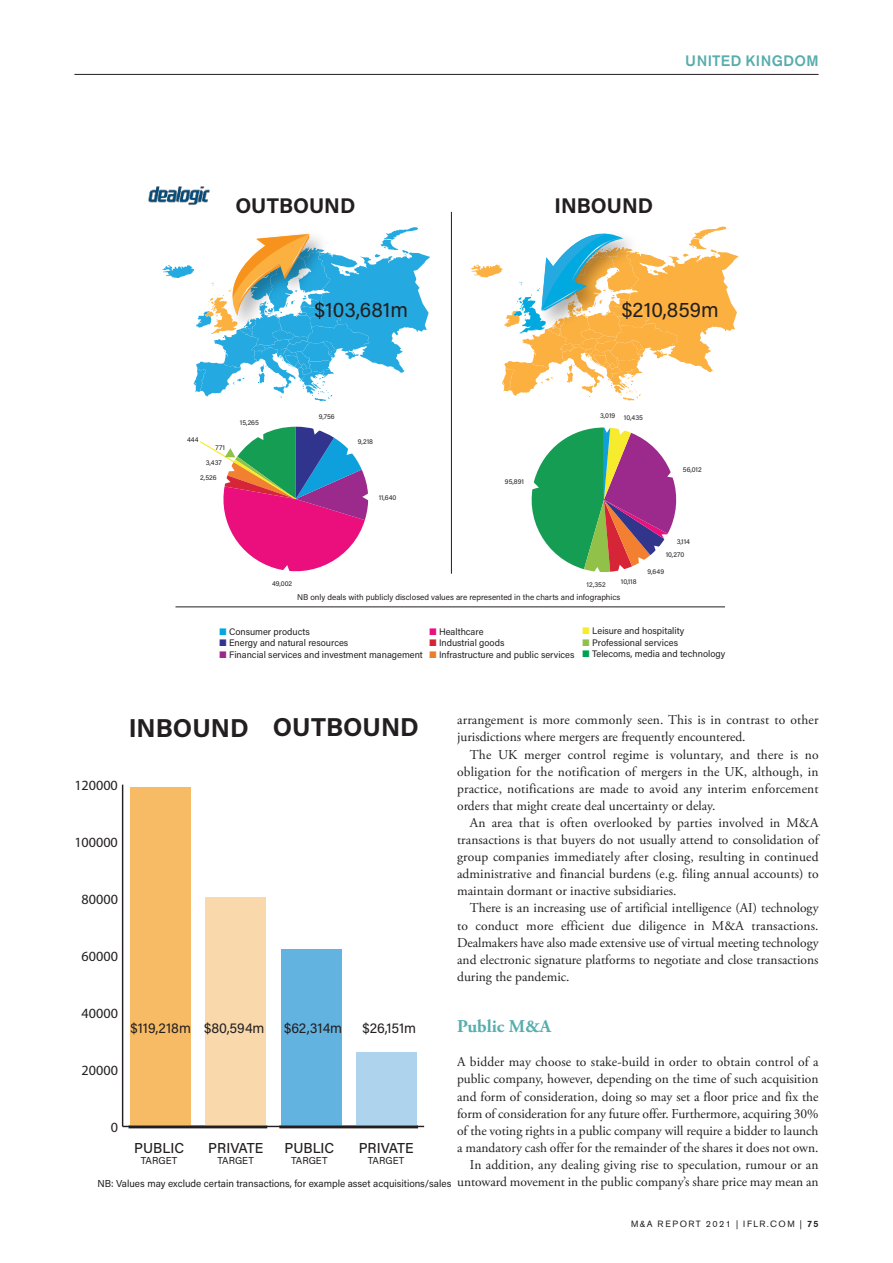
<style>
.page{position:relative;width:893px;height:1263px;background:#fff}
.page>*{position:absolute;margin:0;border:0;box-sizing:border-box;transform-origin:0 0}
.t1{font:700 25.95px "Acumin Pro";color:#231f20}
.t2{font:21.3px "Acumin Pro";color:#231f20}
.t3{font:700 21.3px "Acumin Pro";color:#231f20}
.t4{font:700 18px "Adobe Garamond Pro";color:#58adad}
.t5{font:500 15px "Akzidenz Grotesk BE";letter-spacing:.02em;color:#58adad}
.t6{font:14.4px "Acumin Pro";color:#231f20}
.t7{font:500 14.4px "Acumin Pro";color:#231f20}
.t8{font:14.1px "Myriad Pro";color:#231f20}
.t9{font:13.5px/17.1px "Adobe Garamond Pro";color:#231f20;text-align:justify}
.t10{font:10.05px "Acumin Pro";color:#231f20}
.t11{font:9.45px "Acumin Pro";color:#231f20}
.t12{font:9px "Akzidenz Grotesk BE";letter-spacing:.17em;color:#231f20}
.t13{font:8.25px "Acumin Pro";color:#231f20}
.t14{font:7.05px/13.5px "Acumin Pro";letter-spacing:.005em;color:#231f20}
.s1{color:#00a9e0}
.s2{color:#323291}
.s3{color:#9c288d}
.s4{color:#eb0e7e}
.s5{color:#d62335}
.s6{color:#ec7e27}
.s7{color:#f8eb28}
.s8{color:#91bf4a}
.s9{color:#00a055}
.s10{font-weight:500}
</style>
<div class="page">
<hr style="left:74px;top:74px;width:745px;height:1px;background:#231f20">
<hr style="left:123px;top:1126px;width:301px;height:1px;background:#231f20">
<hr style="left:122px;top:785px;width:1px;height:341px;background:#231f20">
<div style="left:130px;top:787px;width:60px;height:339px;background:#f7bb66"></div>
<div style="left:206px;top:897px;width:60px;height:229px;background:#f9d8ac"></div>
<div style="left:281px;top:949px;width:60px;height:177px;background:#62b3e0"></div>
<div style="left:356px;top:1052px;width:61px;height:74px;background:#aed3ed"></div>
<hr style="left:129px;top:1125px;width:138px;height:3px;background:#231f20">
<hr style="left:279px;top:1125px;width:139px;height:3px;background:#231f20">
<svg style="left:162px;top:227px;width:268px;height:174px"></svg>
<svg style="left:471px;top:226px;width:268px;height:174px"></svg>
<svg style="left:531px;top:427px;width:146px;height:145px"></svg>
<img style="left:148px;top:186px;width:62px;height:19px">
<svg style="left:200px;top:426px;width:169px;height:146px"></svg>
<p class="t5" style="left:685px;top:55px;width:135px">UNITED KINGDOM</p>
<h2 class="t3" style="left:235px;top:198px;width:121px">OUTBOUND</h2>
<h2 class="t3" style="left:554px;top:198px;width:100px">INBOUND</h2>
<h2 class="t2" style="left:314px;top:302px;width:95px">$103,681m</h2>
<h2 class="t2" style="left:622px;top:301px;width:99px">$210,859m</h2>
<p class="t14" style="left:187px;top:433px;width:13px">444</p>
<p class="t14" style="left:215px;top:441px;width:11px">771</p>
<p class="t14" style="left:206px;top:456px;width:18px">3,437</p>
<p class="t14" style="left:200px;top:472px;width:18px">2,526</p>
<p class="t14" style="left:240px;top:416px;width:21px">15,265</p>
<p class="t14" style="left:319px;top:410px;width:17px">9,756</p>
<p class="t14" style="left:600px;top:409px;width:17px">3,019</p>
<p class="t14" style="left:358px;top:435px;width:17px">9,218</p>
<p class="t14" style="left:624px;top:411px;width:21px">10,435</p>
<p class="t14" style="left:379px;top:491px;width:19px">11,640</p>
<p class="t14" style="left:505px;top:476px;width:21px">95,891</p>
<p class="t14" style="left:683px;top:463px;width:20px">56,012</p>
<p class="t14" style="left:272px;top:578px;width:22px">49,002</p>
<p class="t14" style="left:587px;top:579px;width:21px">12,352</p>
<p class="t14" style="left:621px;top:576px;width:17px">10,118</p>
<p class="t13" style="left:297px;top:594px;width:325px">NB only deals with publicly disclosed values are represented in the charts and infographics</p>
<p class="t14" style="left:666px;top:535px;width:26px;text-indent:11px">3,114<br>10,270</p>
<p class="t14" style="left:648px;top:565px;width:18px">9,649</p>
<p class="t11" style="left:220px;top:628px;width:92px"><span class="s1">■</span> Consumer products</p>
<p class="t11" style="left:220px;top:639px;width:130px"><span class="s2">■</span> Energy and natural resources</p>
<p class="t11" style="left:220px;top:651px;width:205px"><span class="s3">■</span> Financial services and investment management</p>
<p class="t11" style="left:429px;top:628px;width:56px"><span class="s4">■</span> Healthcare</p>
<p class="t11" style="left:429px;top:639px;width:76px"><span class="s5">■</span> Industrial goods</p>
<p class="t11" style="left:429px;top:651px;width:147px"><span class="s6">■</span> Infrastructure and public services</p>
<p class="t11" style="left:583px;top:627px;width:103px"><span class="s7">■</span> Leisure and hospitality</p>
<p class="t11" style="left:583px;top:639px;width:97px"><span class="s8">■</span> Professional services</p>
<p class="t11" style="left:583px;top:650px;width:144px"><span class="s9">■</span> Telecoms, media and technology</p>
<p class="t9" style="left:457px;top:713px;width:363px">arrangement is more commonly seen. This is in contrast to other jurisdictions where mergers are frequently encountered.</p>
<p class="t9" style="left:457px;top:747px;width:363px;text-indent:13px">The UK merger control regime is voluntary, and there is no obligation for the notification of mergers in the UK, although, in practice, notifications are made to avoid any interim enforcement orders that might create deal uncertainty or delay.</p>
<p class="t9" style="left:457px;top:815px;width:363px;text-indent:13px">An area that is often overlooked by parties involved in M&amp;A transactions is that buyers do not usually attend to consolidation of group companies immediately after closing, resulting in continued administrative and financial burdens (e.g. filing annual accounts) to maintain dormant or inactive subsidiaries.</p>
<p class="t9" style="left:457px;top:901px;width:363px;text-indent:13px">There is an increasing use of artificial intelligence (AI) technology to conduct more efficient due diligence in M&amp;A transactions.<br>Dealmakers have also made extensive use of virtual meeting technology and electronic signature platforms to negotiate and close transactions during the pandemic.</p>
<h3 class="t4" style="left:457px;top:1019px;width:96px">Public M&amp;A</h3>
<p class="t9" style="left:457px;top:1055px;width:363px;text-align:right">A bidder may choose to stake-build in order to obtain control of a public company, however, depending on the time of such acquisition and form of consideration, doing so may set a floor price and fix the form of consideration for any future offer. Furthermore, acquiring 30% of the voting rights in a public company will require a bidder to launch a mandatory cash offer for the remainder of the shares it does not own.<br>In addition, any dealing giving rise to speculation, rumour or an untoward movement in the public company’s share price may mean an</p>
<h1 class="t1" style="left:129px;top:717px;width:292px">INBOUND OUTBOUND</h1>
<p class="t8" style="left:74px;top:780px;width:45px">120000</p>
<p class="t8" style="left:74px;top:837px;width:45px">100000</p>
<p class="t8" style="left:82px;top:894px;width:38px">80000</p>
<p class="t8" style="left:82px;top:951px;width:38px">60000</p>
<p class="t8" style="left:82px;top:1008px;width:38px">40000</p>
<p class="t6" style="left:131px;top:1023px;width:135px">$119,218m $80,594m</p>
<p class="t6" style="left:284px;top:1022px;width:60px">$62,314m</p>
<p class="t6" style="left:362px;top:1023px;width:55px">$26,151m</p>
<p class="t8" style="left:82px;top:1065px;width:38px">20000</p>
<p class="t8" style="left:111px;top:1122px;width:9px">0</p>
<p class="t7" style="left:134px;top:1142px;width:51px">PUBLIC</p>
<p class="t10" style="left:141px;top:1157px;width:38px">TARGET</p>
<p class="t7" style="left:284px;top:1142px;width:51px">PUBLIC</p>
<p class="t10" style="left:291px;top:1157px;width:38px">TARGET</p>
<p class="t7" style="left:208px;top:1142px;width:56px">PRIVATE</p>
<p class="t10" style="left:217px;top:1157px;width:38px">TARGET</p>
<p class="t7" style="left:359px;top:1142px;width:56px">PRIVATE</p>
<p class="t10" style="left:368px;top:1157px;width:38px">TARGET</p>
<p class="t10" style="left:97px;top:1179px;width:355px">NB: Values may exclude certain transactions, for example asset acquisitions/sales</p>
<p class="t12" style="left:631px;top:1220px;width:189px">M&amp;A REPORT 2021 | IFLR.COM | <span class="s10">75</span></p>
</div>
